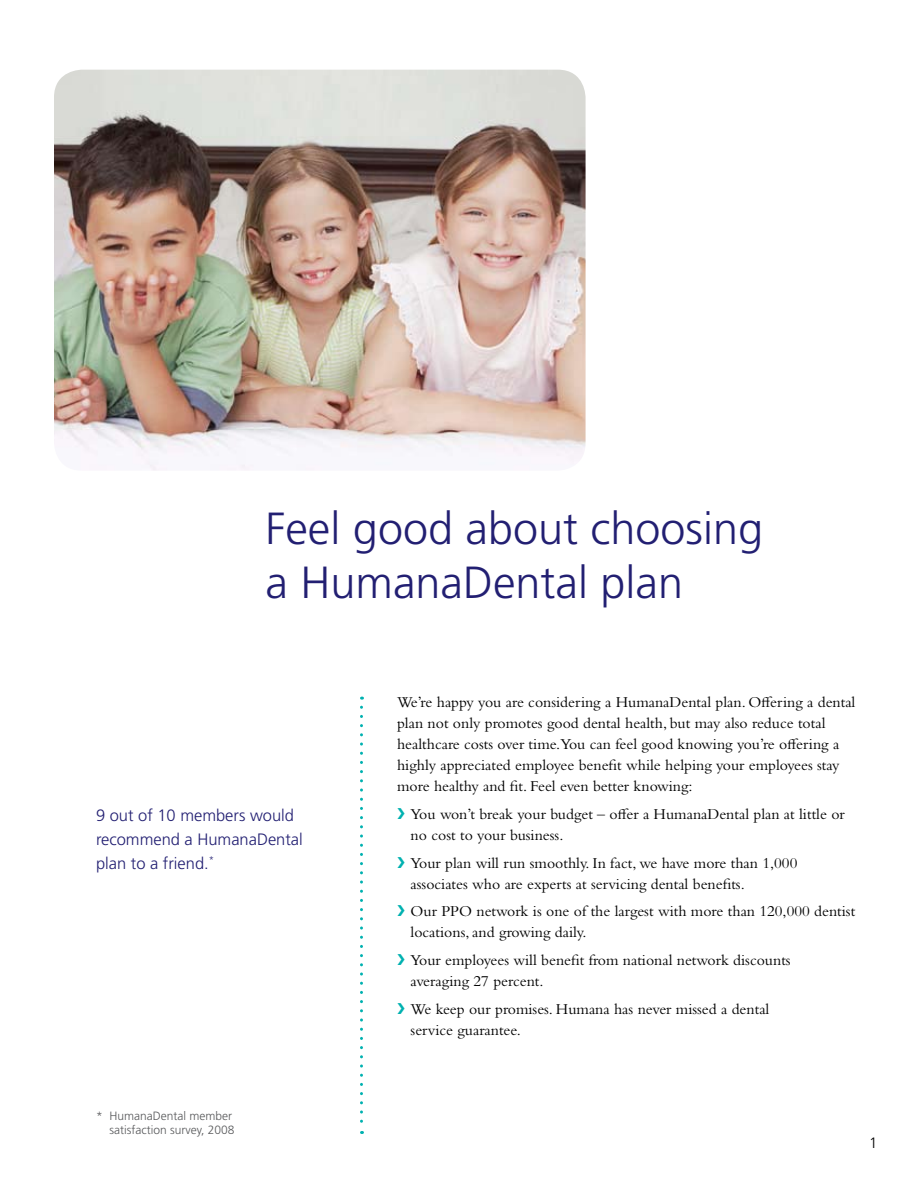
<style>
.page{position:relative;width:918px;height:1188px;background:#fff}
.page>*{position:absolute;margin:0;border:0;box-sizing:border-box;transform-origin:0 0}
.t1{font:300 45px/54px "Frutiger LT Std";color:#221f72}
.t2{font:300 16.5px/24px "Frutiger LT Std";color:#221f72}
.t3{font:15.75px/21px "Bembo Std";color:#000}
.t4{font:300 15px "Frutiger LT Std";color:#000}
.t5{font:300 12px/14.4px "Frutiger LT Std";color:#58595b;text-align:right}
.s1{color:#00b1b0}
</style>
<div class="page">
<svg style="left:360px;top:707px;width:3px;height:427px"></svg>
<img style="left:54px;top:70px;width:532px;height:401px">
<h1 class="t1" style="left:266px;top:502px;width:499px">Feel good about choosing a HumanaDental plan</h1>
<p class="t2" style="left:96px;top:803px;width:208px">9 out of 10 members would recommend a HumanaDental plan to a friend.<sup>*</sup></p>
<p class="t5" style="left:96px;top:1108px;width:140px">* HumanaDental member satisfaction survey, 2008</p>
<p class="t3" style="left:397px;top:691px;width:460px">We’re happy you are considering a HumanaDental plan. Offering a dental plan not only promotes good dental health, but may also reduce total healthcare costs over time.You can feel good knowing you’re offering a highly appreciated employee benefit while helping your employees stay more healthy and fit. Feel even better knowing:</p>
<p class="t3" style="left:411px;top:803px;width:436px;text-indent:-13px"><span class="s1">❯</span> You won’t break your budget – offer a HumanaDental plan at little or no cost to your business.</p>
<p class="t3" style="left:411px;top:852px;width:388px;text-indent:-13px"><span class="s1">❯</span> Your plan will run smoothly. In fact, we have more than 1,000 associates who are experts at servicing dental benefits.</p>
<p class="t3" style="left:411px;top:901px;width:446px;text-indent:-13px"><span class="s1">❯</span> Our PPO network is one of the largest with more than 120,000 dentist locations, and growing daily.</p>
<p class="t3" style="left:411px;top:949px;width:382px;text-indent:-13px"><span class="s1">❯</span> Your employees will benefit from national network discounts averaging 27 percent.</p>
<p class="t3" style="left:411px;top:998px;width:360px;text-indent:-13px"><span class="s1">❯</span> We keep our promises. Humana has never missed a dental service guarantee.</p>
<p class="t4" style="left:869px;top:1134px;width:10px">1</p>
</div>
